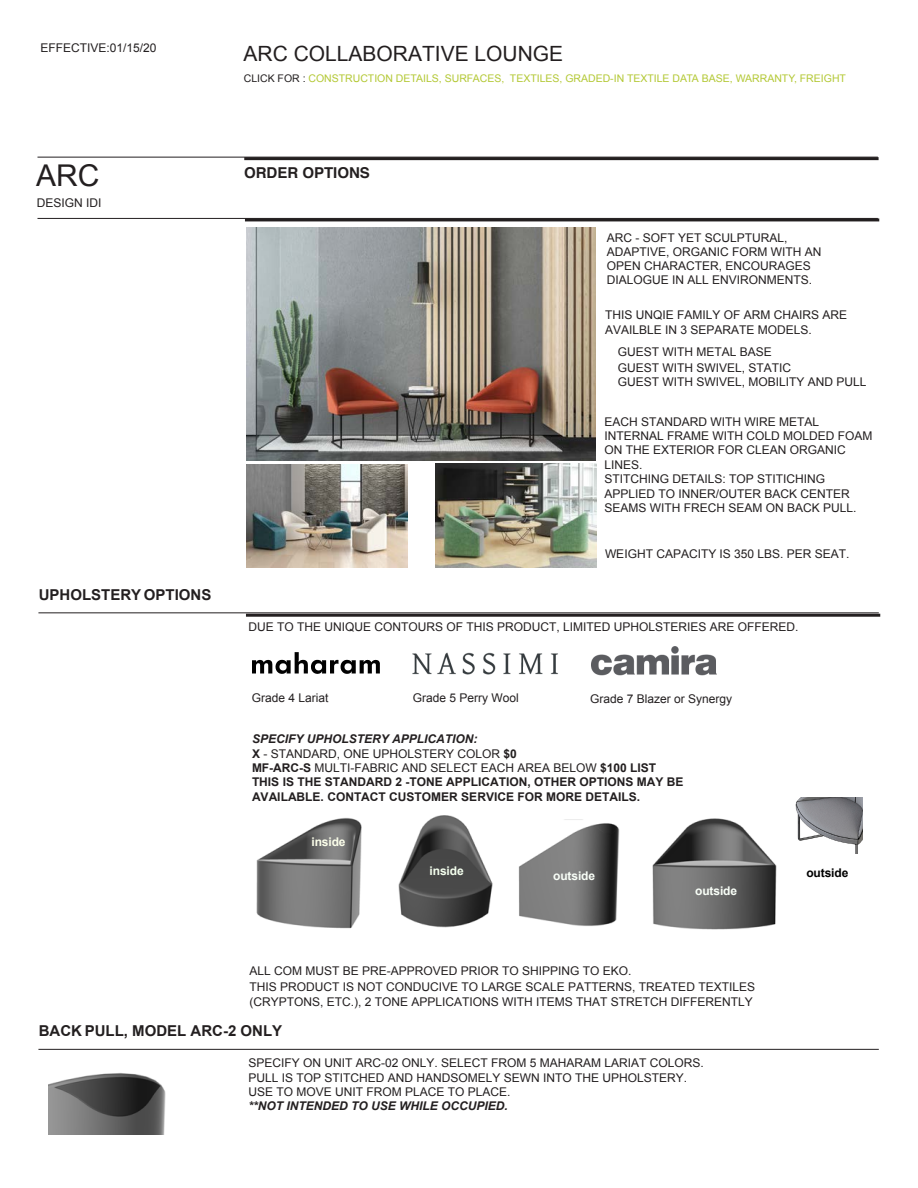
<style>
.page{position:relative;width:918px;height:1188px;background:#fff}
.page>*{position:absolute;margin:0;border:0;box-sizing:border-box;transform-origin:0 0}
.t1{font:30px "Arial";color:#231f20}
.t2{font:21px "Arial";color:#231f20}
.t3{font:700 15px "Arial";color:#231f20}
.t4{font:700 15px "Arial";color:#231f20}
.t5{font:700 15px "Helvetica";color:#231f20}
.t6{font:12px/14.4px "Arial";color:#231f20}
.t7{font:12px/14px "Arial";color:#231f20}
.t8{font:700 12px/14.4px "Arial";color:#231f20}
.t9{font:italic 700 12px "Arial";color:#231f20}
.t10{font:700 12px "Arial";letter-spacing:-.01em;color:#f9fff8}
.t11{font:700 12px "Arial";letter-spacing:-.01em;color:#010101}
.t12{font:700 12px "Arial";letter-spacing:-.01em;color:#f4ffee}
.t13{font:700 12px "Arial";letter-spacing:-.01em;color:#fcffeb}
.t14{font:10.5px "Arial";color:#b3c834}
.s1{font-style:inherit}
.s2{color:#231f20}
.s3{font-style:italic}
.s4{font-weight:400}
</style>
<div class="page">
<hr style="left:38px;top:157px;width:840px;height:1px;background:#231f20">
<hr style="left:38px;top:218px;width:840px;height:1px;background:#231f20">
<hr style="left:244px;top:157px;width:635px;height:3px;background:#231f20">
<hr style="left:245px;top:218px;width:634px;height:3px;background:#231f20">
<hr style="left:246px;top:614px;width:634px;height:3px;background:#231f20">
<hr style="left:38px;top:612px;width:841px;height:1px;background:#231f20">
<img style="left:591px;top:646px;width:126px;height:30px">
<img style="left:252px;top:652px;width:128px;height:22px">
<img style="left:412px;top:652px;width:146px;height:23px">
<hr style="left:38px;top:1049px;width:841px;height:1px;background:#231f20">
<img style="left:256px;top:818px;width:106px;height:111px">
<img style="left:518px;top:819px;width:102px;height:107px">
<img style="left:398px;top:815px;width:95px;height:113px">
<img style="left:652px;top:818px;width:125px;height:112px">
<img style="left:49px;top:1073px;width:117px;height:61px">
<img style="left:247px;top:228px;width:349px;height:232px">
<img style="left:247px;top:464px;width:160px;height:104px">
<img style="left:435px;top:463px;width:161px;height:105px">
<img style="left:795px;top:798px;width:67px;height:55px">
<p class="t6" style="left:40px;top:40px;width:118px">EFFECTIVE:0<span class="s1">1</span>/15/<span class="s1">20</span></p>
<h1 class="t1" style="left:36px;top:156px;width:65px">ARC</h1>
<p class="t6" style="left:37px;top:196px;width:66px">DESIGN <span class="s1">IDI</span></p>
<p class="t4" style="left:39px;top:584px;width:174px">UPHOLSTERY OPTIONS</p>
<h2 class="t2" style="left:244px;top:39px;width:321px"><span class="s1">ARC</span> COLLABORATIVE LOUNGE</h2>
<p class="t14" style="left:244px;top:71px;width:604px"><span class="s2">CLICK FOR :</span> CONSTRUCTION DETAILS, SURFACES, TEXTILES, GRADED-IN TEXTILE DATA BASE, WARRANTY, FREIGHT</p>
<p class="t5" style="left:244px;top:160px;width:127px">ORDER OPTIONS</p>
<p class="t7" style="left:607px;top:231px;width:216px"><span class="s1">ARC -</span> SOFT YET SCULPTURAL<span class="s1">,<br></span>ADAPTIVE, ORGANIC FORM <span class="s1">WITH AN<br></span>OPEN CHARACTER<span class="s1">,</span> ENCOURAGES<br>DIALOGUE <span class="s1">IN ALL ENVIRONMENTS.</span></p>
<p class="t7" style="left:605px;top:308px;width:244px;line-height:14.4px">THIS UNQIE <span class="s1">FAMILY OF ARM CHAIRS</span> ARE<br>AVAILBLE IN 3 SEPARATE MODELS.</p>
<p class="t6" style="left:618px;top:345px;width:250px;line-height:14.9px"><span class="s1">GUEST WITH METAL BASE<br>GUEST WITH SWIVEL</span>, STATIC<br>GUEST WITH SWIVEL, MOBILITY AND PULL</p>
<p class="t6" style="left:604px;top:414px;width:270px">EACH STANDARD WITH WIRE METAL<br>INTERNAL FRAME WITH COLD MOLDED FOAM<br>ON THE EXTERIOR FOR CLEAN ORGANIC<br>LINES.<br>STITCHING DETAILS: TOP STITICHING<br>APPLIED TO INNER/OUTER BACK CENTER<br>SEAMS WITH FRECH SEAM ON BACK PULL.</p>
<p class="t6" style="left:605px;top:547px;width:246px">WEIGHT CAPACITY IS <span class="s1">3</span>50 LBS. PER SEAT.</p>
<p class="t7" style="left:249px;top:620px;width:552px">DUE TO THE UNIQUE CONTOURS OF THIS PRODUCT, <span class="s1">LIMITED</span> UPHOLSTERIES ARE OFFERED.</p>
<p class="t6" style="left:252px;top:690px;width:78px">Grade 4 Lariat</p>
<p class="t6" style="left:413px;top:691px;width:108px">Grade 5 Perry Wool</p>
<p class="t6" style="left:590px;top:691px;width:144px">Grade 7 Blazer <span class="s1">or Synergy</span></p>
<p class="t8" style="left:252px;top:732px;width:433px"><span class="s3">SPECIFY UPHOLSTERY APPLICATION:<br></span>X <span class="s4">- STANDARD, ONE UPHOLSTERY COLOR</span> $0<br>MF-ARC-S <span class="s4">MULTI-FABRIC AND SELECT EACH AREA BELOW</span> $100 LIST THIS IS THE STANDARD 2 -TONE APPLICATION, OTHER OPTIONS MAY BE AVAILABLE. CONTACT CUSTOMER SERVICE FOR MORE DETAILS.</p>
<p class="t13" style="left:311px;top:834px;width:36px">inside</p>
<p class="t12" style="left:430px;top:863px;width:36px">inside</p>
<p class="t10" style="left:553px;top:868px;width:43px">outside</p>
<p class="t10" style="left:695px;top:883px;width:43px">outside</p>
<p class="t6" style="left:249px;top:963px;width:507px;line-height:15.8px">ALL <span class="s1">COM MUST BE PRE-APPROVED PRIOR TO</span> SHIPPING TO EKO<span class="s1">.<br></span>THIS PRODUCT IS NOT CONDUCIVE TO LARGE SCALE PATTERNS, TREATED TEXTILES (CRYPTONS, ETC.), 2 TONE APPLICATIONS WITH ITEMS THAT STRETCH DIFFERENTLY</p>
<p class="t11" style="left:806px;top:864px;width:43px">outside</p>
<p class="t3" style="left:39px;top:1021px;width:245px"><span class="s1">BACK PULL</span>, MODEL ARC-2 ONLY</p>
<p class="t6" style="left:249px;top:1056px;width:457px">SPECIFY ON UNIT ARC-0<span class="s1">2</span> ONLY. SELECT FROM <span class="s1">5</span> MAHARAM LARIAT COLOR<span class="s1">S</span>.<br>PULL IS TOP STITCHED AND HANDSOMELY SEWN INTO THE UPHOLSTERY.<br>USE TO MOVE UNIT FROM PLACE TO PLACE.</p>
<p class="t9" style="left:249px;top:1098px;width:261px">**NOT INTENDED TO USE WHILE OCCUPIED.</p>
</div>
